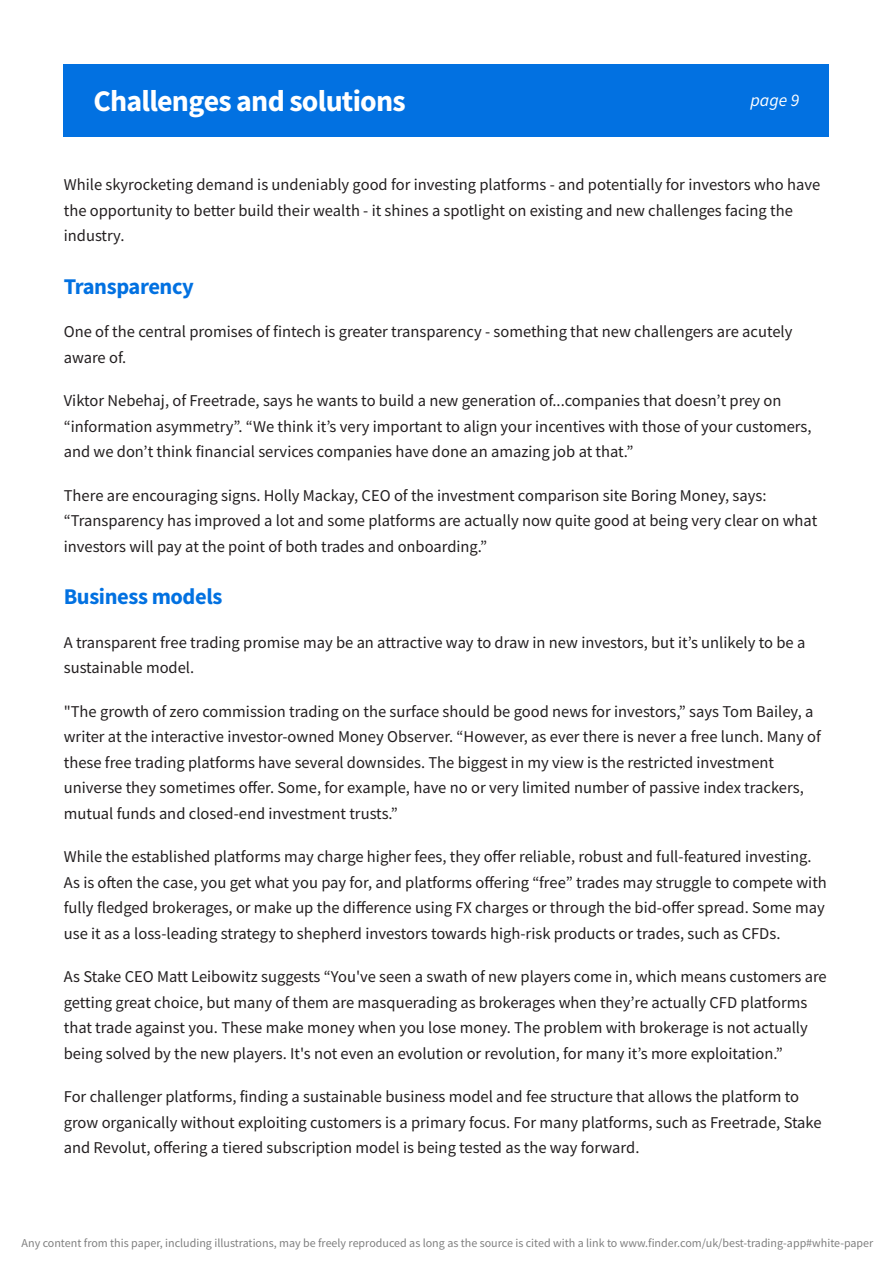
<style>
.page{position:relative;width:893px;height:1263px;background:#fff}
.page>*{position:absolute;margin:0;border:0;box-sizing:border-box;transform-origin:0 0}
.t1{font:700 30px "Source Sans Pro";letter-spacing:-.025em;color:#fff}
.t2{font:700 22.5px "Source Sans Pro";letter-spacing:-.02em;color:#0271e1}
.t3{font:italic 17.7px "Source Sans Pro";color:#fff}
.t4{font:16.5px/25.5px "Source Sans Pro";color:#231f20}
.t5{font:12px "Source Sans Pro";color:#808080}
</style>
<div class="page">
<div style="left:64px;top:64px;width:765px;height:72px;background:#0271e1"></div>
<h1 class="t1" style="left:93px;top:88px;width:314px">Challenges and solutions</h1>
<p class="t3" style="left:750px;top:93px;width:50px">page 9</p>
<p class="t4" style="left:64px;top:173px;width:758px">While skyrocketing demand is undeniably good for investing platforms - and potentially for investors who have the opportunity to better build their wealth - it shines a spotlight on existing and new challenges facing the industry.</p>
<h2 class="t2" style="left:64px;top:277px;width:132px">Transparency</h2>
<p class="t4" style="left:64px;top:320px;width:730px">One of the central promises of fintech is greater transparency - something that new challengers are acutely aware of.</p>
<p class="t4" style="left:64px;top:389px;width:749px">Viktor Nebehaj, of Freetrade, says he wants to build a new generation of...companies that doesn’t prey on “information asymmetry”. “We think it’s very important to align your incentives with those of your customers, and we don’t think financial services companies have done an amazing job at that.”</p>
<p class="t4" style="left:64px;top:484px;width:755px">There are encouraging signs. Holly Mackay, CEO of the investment comparison site Boring Money, says: “Transparency has improved a lot and some platforms are actually now quite good at being very clear on what investors will pay at the point of both trades and onboarding.”</p>
<h2 class="t2" style="left:64px;top:587px;width:160px">Business models</h2>
<p class="t4" style="left:64px;top:631px;width:743px">A transparent free trading promise may be an attractive way to draw in new investors, but it’s unlikely to be a sustainable model.</p>
<p class="t4" style="left:64px;top:700px;width:759px">"The growth of zero commission trading on the surface should be good news for investors,” says Tom Bailey, a writer at the interactive investor-owned Money Observer. “However, as ever there is never a free lunch. Many of these free trading platforms have several downsides. The biggest in my view is the restricted investment universe they sometimes offer. Some, for example, have no or very limited number of passive index trackers, mutual funds and closed-end investment trusts.”</p>
<p class="t4" style="left:64px;top:845px;width:765px">While the established platforms may charge higher fees, they offer reliable, robust and full-featured investing.<br>As is often the case, you get what you pay for, and platforms offering “free” trades may struggle to compete with fully fledged brokerages, or make up the difference using FX charges or through the bid-offer spread. Some may use it as a loss-leading strategy to shepherd investors towards high-risk products or trades, such as CFDs.</p>
<p class="t4" style="left:64px;top:965px;width:764px">As Stake CEO Matt Leibowitz suggests “You've seen a swath of new players come in, which means customers are getting great choice, but many of them are masquerading as brokerages when they’re actually CFD platforms that trade against you. These make money when you lose money. The problem with brokerage is not actually being solved by the new players. It's not even an evolution or revolution, for many it’s more exploitation.”</p>
<p class="t4" style="left:64px;top:1085px;width:759px">For challenger platforms, finding a sustainable business model and fee structure that allows the platform to grow organically without exploiting customers is a primary focus. For many platforms, such as Freetrade, Stake and Revolut, offering a tiered subscription model is being tested as the way forward.</p>
<p class="t5" style="left:22px;top:1238px;width:853px">Any content from this paper, including illustrations, may be freely reproduced as long as the source is cited with a link to www.finder.com/uk/best-trading-app#white-paper</p>
</div>
